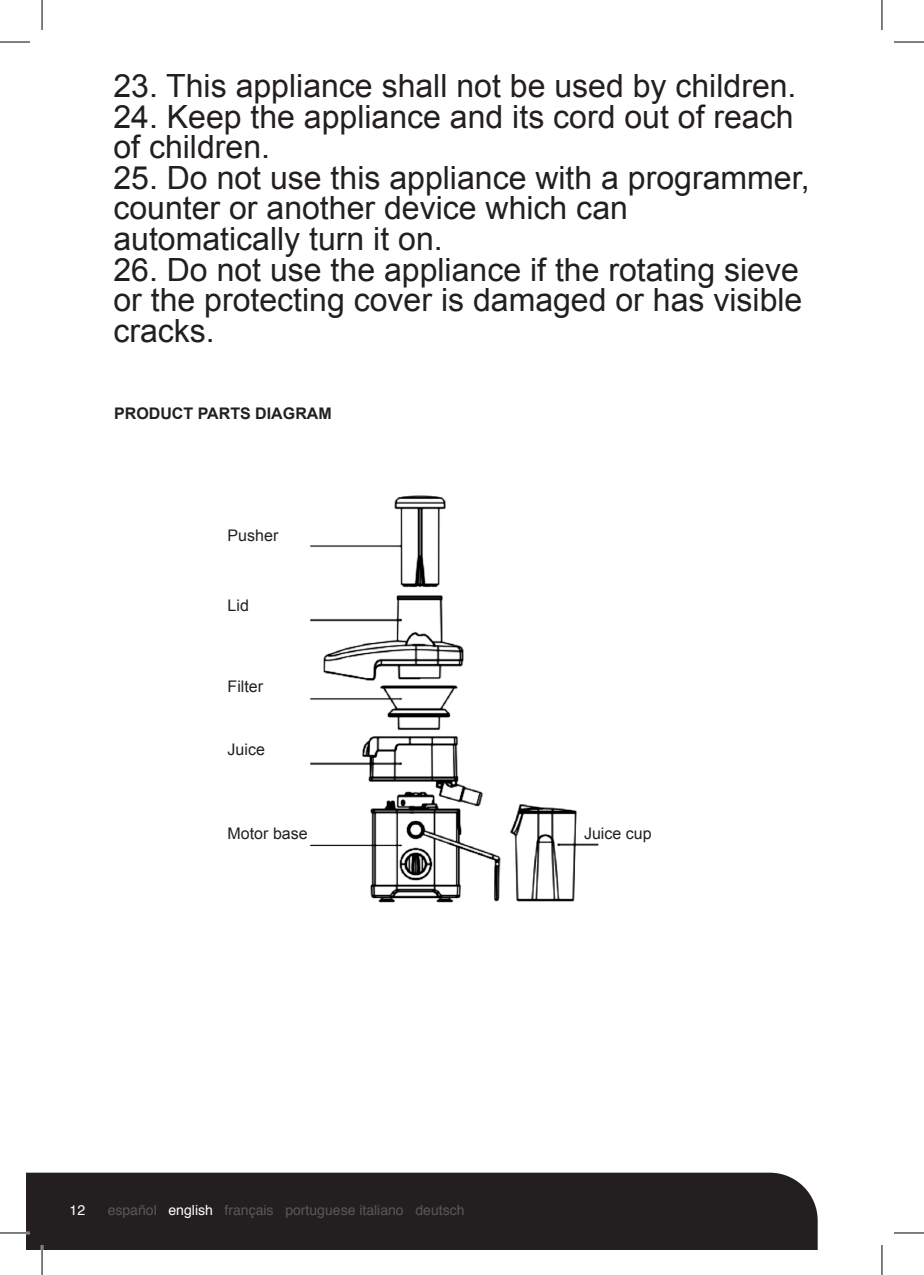
<style>
.page{position:relative;width:924px;height:1275px;background:#fff}
.page>*{position:absolute;margin:0;border:0;box-sizing:border-box;transform-origin:0 0}
.t1{font:32px/30.6px "Arial";color:#231f20}
.t2{font:16px "Arial";color:#231f20}
.t3{font:700 16px "Arial";color:#231f20}
.t4{font:14px "Helvetica";color:#57585a}
.t5{font:14px "Helvetica";color:#fff}
.s1{color:#fff}
</style>
<div class="page">
<div style="left:26px;top:1172px;width:791px;height:78px;background:#231f20"></div>
<img style="left:310px;top:495px;width:289px;height:408px">
<hr style="left:0;top:1231px;width:30px;height:3px;background:#fff">
<hr style="left:41px;top:1245px;width:2px;height:30px;background:#fff">
<hr style="left:0;top:42px;width:30px;height:1px;background:#000">
<hr style="left:893px;top:42px;width:30px;height:1px;background:#000">
<hr style="left:0;top:1232px;width:30px;height:1px;background:#000">
<hr style="left:893px;top:1232px;width:30px;height:1px;background:#000">
<hr style="left:42px;top:0;width:1px;height:30px;background:#000">
<hr style="left:42px;top:1245px;width:1px;height:30px;background:#000">
<hr style="left:881px;top:0;width:1px;height:30px;background:#000">
<hr style="left:881px;top:1245px;width:1px;height:30px;background:#000">
<p class="t1" style="left:113px;top:71px;width:684px">23. This appliance shall not be used by children.</p>
<p class="t1" style="left:113px;top:101px;width:681px">24. Keep the appliance and its cord out of reach of children.</p>
<p class="t1" style="left:113px;top:163px;width:697px">25. Do not use this appliance with a programmer, counter or another device which can automatically turn it on.</p>
<p class="t1" style="left:113px;top:254px;width:690px;text-align:justify">26. Do not use the appliance if the rotating sieve or the protecting cover is damaged or has visible cracks.</p>
<p class="t3" style="left:114px;top:403px;width:219px">PRODUCT PARTS DIAGRAM</p>
<p class="t2" style="left:227px;top:525px;width:52px">Pusher</p>
<p class="t2" style="left:227px;top:595px;width:23px">Lid</p>
<p class="t2" style="left:227px;top:676px;width:37px">Filter</p>
<p class="t2" style="left:227px;top:738px;width:39px">Juice</p>
<p class="t2" style="left:227px;top:823px;width:82px">Motor base</p>
<p class="t2" style="left:583px;top:823px;width:69px">Juice cup</p>
<p class="t5" style="left:70px;top:1199px;width:17px">12</p>
<p class="t4" style="left:108px;top:1199px;width:358px">español <span class="s1">english</span> français portuguese italiano deutsch</p>
</div>
